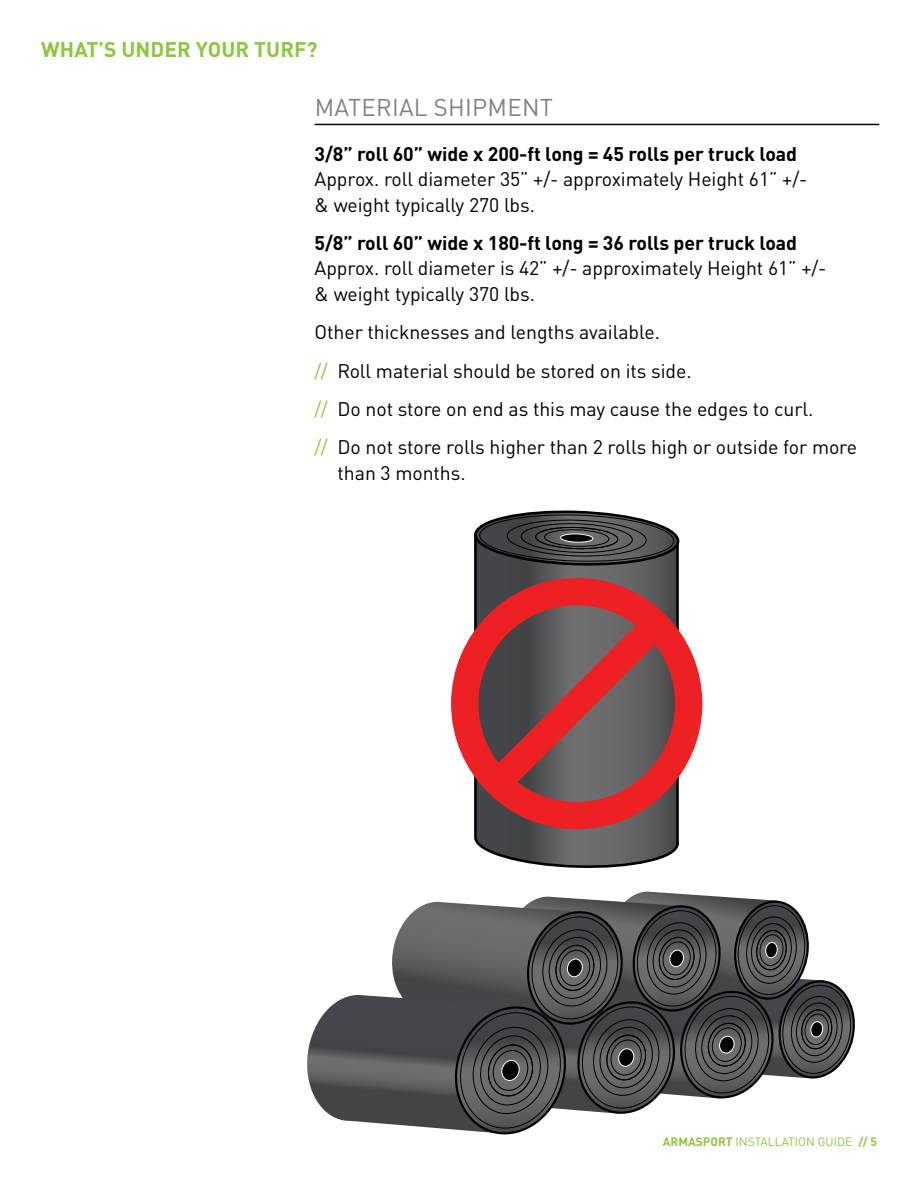
<style>
.page{position:relative;width:918px;height:1188px;background:#fff}
.page>*{position:absolute;margin:0;border:0;box-sizing:border-box;transform-origin:0 0}
.t1{font:24px "DIN Pro";letter-spacing:.01em;color:#808285}
.t2{font:700 21px "DIN Pro";letter-spacing:.005em;color:#8dc63f}
.t3{font:19.5px/38.2px "DIN Pro";letter-spacing:-.005em;color:#000}
.t4{font:700 19.5px "DIN Pro";letter-spacing:-.005em;color:#000}
.t5{font:12px "DIN Pro";color:#8dc63f}
.s1{color:#8dc63f}
.s2{font-weight:700}
</style>
<div class="page">
<hr style="left:315px;top:124px;width:564px;height:1px;background:#000">
<svg style="left:474px;top:566px;width:205px;height:302px;background:#676869"></svg>
<svg style="left:474px;top:510px;width:206px;height:56px;background:#575758"></svg>
<svg style="left:451px;top:578px;width:251px;height:251px;background:#a35457"></svg>
<svg style="left:307px;top:892px;width:548px;height:243px"></svg>
<p class="t2" style="left:41px;top:32px;width:278px">WHAT’S UNDER YOUR TURF?</p>
<p class="t1" style="left:315px;top:88px;width:240px">MATERIAL SHIPMENT</p>
<p class="t4" style="left:315px;top:137px;width:484px">3/8” roll 60” wide x 200-ft long = 45 rolls per truck load</p>
<p class="t3" style="left:315px;top:165px;width:494px;line-height:25.5px">Approx. roll diameter 35” +/- approximately Height 61” +/- &amp; weight typically 270 lbs.</p>
<p class="t4" style="left:315px;top:227px;width:484px">5/8” roll 60” wide x 180-ft long = 36 rolls per truck load</p>
<p class="t3" style="left:315px;top:254px;width:513px;line-height:25.5px">Approx. roll diameter is 42” +/- approximately Height 61” +/- &amp; weight typically 370 lbs.</p>
<p class="t3" style="left:315px;top:311px;width:544px">Other thicknesses and lengths available.<br><span class="s1">//</span> Roll material should be stored on its side.<br><span class="s1">//</span> Do not store on end as this may cause the edges to curl.<br><span class="s1">//</span> Do not store rolls higher than 2 rolls high or outside for more</p>
<p class="t3" style="left:338px;top:451px;width:130px">than 3 months.</p>
<p class="t5" style="left:663px;top:1132px;width:216px"><span class="s2">ARMASPORT</span> INSTALLATION GUIDE <span class="s2">// 5</span></p>
</div>
